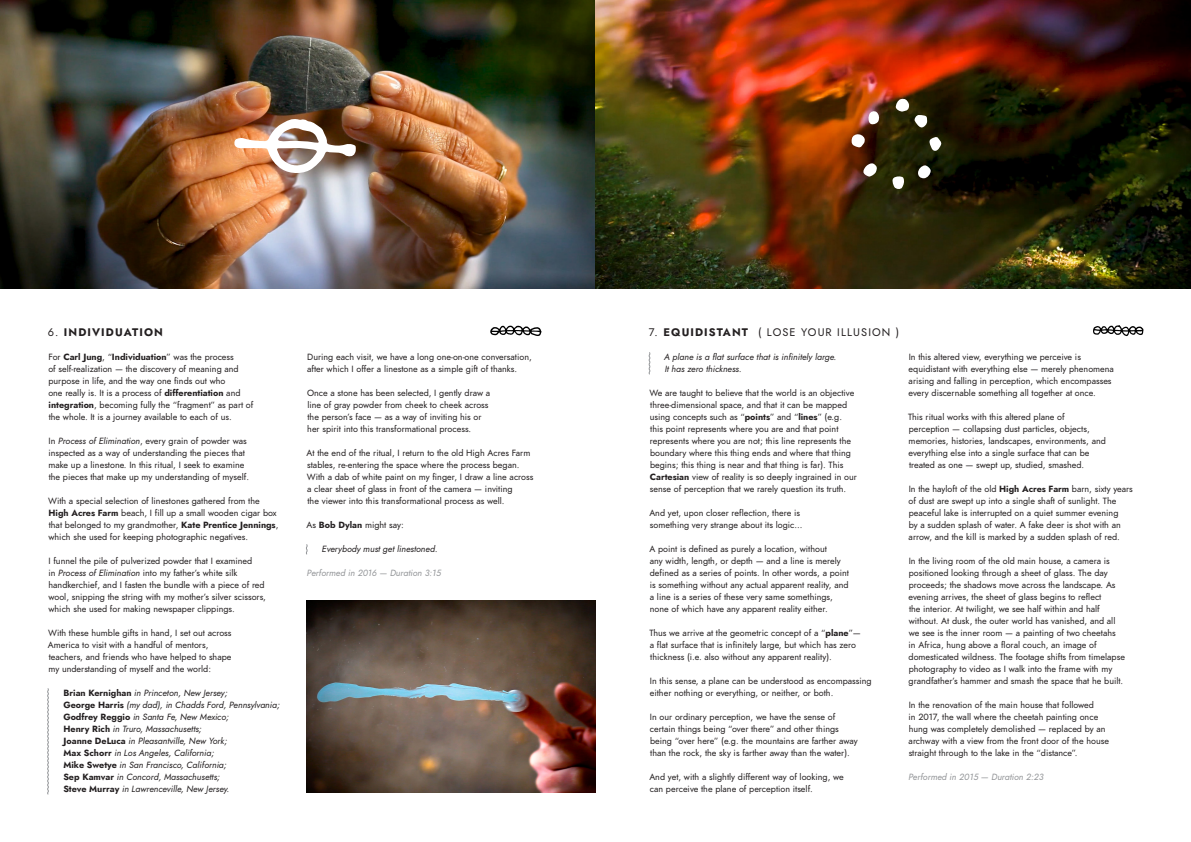
<style>
.page{position:relative;width:1191px;height:842px;background:#fff}
.page>*{position:absolute;margin:0;border:0;box-sizing:border-box;transform-origin:0 0}
.Ritual_title{font:11px "Jost";letter-spacing:.1em;color:#231f20}
.Ritual_title-2{font:700 11px "Jost";letter-spacing:.1em;color:#231f20}
.Ritual_text{font:9px/12px "Jost";color:#231f20}
.Inset_quote{font:italic 9px "Jost";color:#231f20}
.Ritual_tagline{font:italic 9px "Jost";color:#939598}
.s1{font-weight:400}
.s2{font-weight:700}
.s3{font-style:italic}
.s4{font-weight:700;font-style:normal}
</style>
<div class="page">
<svg style="left:47px;top:688px;width:2px;height:106px"></svg>
<img style="left:0;top:0;width:1191px;height:288px">
<svg style="left:648px;top:352px;width:2px;height:22px"></svg>
<img style="left:234px;top:118px;width:122px;height:57px">
<svg style="left:851px;top:134px;width:14px;height:14px"></svg>
<svg style="left:863px;top:163px;width:14px;height:14px"></svg>
<div style="left:918px;top:165px;width:12px;height:13px;background:#fff;border-radius:6px"></div>
<svg style="left:928px;top:137px;width:13px;height:15px"></svg>
<svg style="left:891px;top:176px;width:13px;height:14px"></svg>
<svg style="left:895px;top:98px;width:32px;height:30px"></svg>
<svg style="left:868px;top:110px;width:11px;height:15px"></svg>
<svg style="left:490px;top:326px;width:51px;height:10px"></svg>
<svg style="left:1093px;top:325px;width:50px;height:11px"></svg>
<img style="left:307px;top:600px;width:288px;height:192px">
<p class="Ritual_title-2" style="left:48px;top:324px;width:117px"><span class="s1">6.</span> INDIVIDUATION</p>
<p class="Ritual_title" style="left:649px;top:325px;width:252px">7. <span class="s2">EQUIDISTANT</span> ( LOSE YOUR ILLUSION )</p>
<p class="Ritual_text" style="left:48px;top:351px;width:207px">For <span class="s2">Carl Jung</span>, “<span class="s2">Individuation</span>” was the process<br>of self-realization — the discovery of meaning and purpose in life, and the way one finds out who<br>one really is. It is a process of <span class="s2">differentiation</span> and <span class="s2">integration</span>, becoming fully the “fragment” as part of the whole. It is a journey available to each of us.</p>
<p class="Ritual_text" style="left:48px;top:435px;width:202px">In <span class="s3">Process of Elimination</span>, every grain of powder was inspected as a way of understanding the pieces that make up a linestone. In this ritual, I seek to examine the pieces that make up my understanding of myself.</p>
<p class="Ritual_text" style="left:48px;top:495px;width:232px">With a special selection of linestones gathered from the <span class="s2">High Acres Farm</span> beach, I fill up a small wooden cigar box that belonged to my grandmother, <span class="s2">Kate Prentice Jennings</span>, which she used for keeping photographic negatives.</p>
<p class="Ritual_text" style="left:48px;top:555px;width:219px">I funnel the pile of pulverized powder that I examined<br>in <span class="s3">Process of Elimination</span> into my father’s white silk handkerchief, and I fasten the bundle with a piece of red wool, snipping the string with my mother’s silver scissors, which she used for making newspaper clippings.</p>
<p class="Ritual_text" style="left:48px;top:627px;width:185px">With these humble gifts in hand, I set out across America to visit with a handful of mentors, teachers, and friends who have helped to shape my understanding of myself and the world:</p>
<p class="Inset_quote" style="left:64px;top:687px;width:166px"><span class="s4">Brian Kernighan</span> in Princeton, New Jersey;</p>
<p class="Inset_quote" style="left:63px;top:699px;width:218px"><span class="s4">George Harris</span> (my dad), in Chadds Ford, Pennsylvania;</p>
<p class="Inset_quote" style="left:63px;top:711px;width:167px"><span class="s4">Godfrey Reggio</span> in Santa Fe, New Mexico;</p>
<p class="Inset_quote" style="left:64px;top:723px;width:140px"><span class="s4">Henry Rich</span> in Truro, Massachusetts;</p>
<p class="Inset_quote" style="left:64px;top:735px;width:165px"><span class="s4">Joanne DeLuca</span> in Pleasantville, New York;</p>
<p class="Inset_quote" style="left:63px;top:747px;width:152px"><span class="s4">Max Schorr</span> in Los Angeles, California;</p>
<p class="Inset_quote" style="left:63px;top:759px;width:165px"><span class="s4">Mike Swetye</span> in San Francisco, California;</p>
<p class="Inset_quote" style="left:63px;top:771px;width:158px"><span class="s4">Sep Kamvar</span> in Concord, Massachusetts;</p>
<p class="Inset_quote" style="left:63px;top:783px;width:168px"><span class="s4">Steve Murray</span> in Lawrenceville, New Jersey.</p>
<p class="Ritual_text" style="left:307px;top:351px;width:226px">During each visit, we have a long one-on-one conversation, after which I offer a linestone as a simple gift of thanks.</p>
<p class="Ritual_text" style="left:307px;top:387px;width:185px">Once a stone has been selected, I gently draw a line of gray powder from cheek to cheek across the person’s face — as a way of inviting his or her spirit into this transformational process.</p>
<p class="Ritual_text" style="left:307px;top:447px;width:228px">At the end of the ritual, I return to the old High Acres Farm stables, re-entering the space where the process began.<br>With a dab of white paint on my finger, I draw a line across a clear sheet of glass in front of the camera — inviting<br>the viewer into this transformational process as well.</p>
<p class="Ritual_text" style="left:307px;top:519px;width:99px">As <span class="s2">Bob Dylan</span> might say:</p>
<p class="Inset_quote" style="left:322px;top:543px;width:117px">Everybody must get linestoned.</p>
<p class="Ritual_tagline" style="left:307px;top:567px;width:136px">Performed in 2016 — Duration 3:15</p>
<p class="Inset_quote" style="left:664px;top:351px;width:174px">A plane is a flat surface that is infinitely large.</p>
<p class="Inset_quote" style="left:664px;top:363px;width:79px">It has zero thickness.</p>
<p class="Ritual_text" style="left:649px;top:387px;width:209px">We are taught to believe that the world is an objective three-dimensional space, and that it can be mapped using concepts such as “<span class="s2">points</span>” and “<span class="s2">lines</span>” (e.g. this point represents where you are and that point represents where you are not; this line represents the boundary where this thing ends and where that thing begins; this thing is near and that thing is far). This <span class="s2">Cartesian</span> view of reality is so deeply ingrained in our sense of perception that we rarely question its truth.</p>
<p class="Ritual_text" style="left:649px;top:507px;width:155px">And yet, upon closer reflection, there is something very strange about its logic...</p>
<p class="Ritual_text" style="left:649px;top:543px;width:201px">A point is defined as purely a location, without<br>any width, length, or depth — and a line is merely defined as a series of points. In other words, a point is something without any actual apparent reality, and a line is a series of these very same somethings, none of which have any apparent reality either.</p>
<p class="Ritual_text" style="left:649px;top:627px;width:213px">Thus we arrive at the geometric concept of a “<span class="s2">plane</span>”— a flat surface that is infinitely large, but which has zero thickness (i.e. also without any apparent reality).</p>
<p class="Ritual_text" style="left:650px;top:675px;width:223px">In this sense, a plane can be understood as encompassing either nothing or everything, or neither, or both.</p>
<p class="Ritual_text" style="left:650px;top:711px;width:209px">In our ordinary perception, we have the sense of certain things being “over there” and other things being “over here” (e.g. the mountains are farther away than the rock, the sky is farther away than the water).</p>
<p class="Ritual_text" style="left:649px;top:771px;width:196px">And yet, with a slightly different way of looking, we can perceive the plane of perception itself.</p>
<p class="Ritual_text" style="left:908px;top:351px;width:207px">In this altered view, everything we perceive is equidistant with everything else — merely phenomena arising and falling in perception, which encompasses every discernable something all together at once.</p>
<p class="Ritual_text" style="left:908px;top:411px;width:199px">This ritual works with this altered plane of perception — collapsing dust particles, objects, memories, histories, landscapes, environments, and everything else into a single surface that can be treated as one — swept up, studied, smashed.</p>
<p class="Ritual_text" style="left:908px;top:483px;width:226px">In the hayloft of the old <span class="s2">High Acres Farm</span> barn, sixty years of dust are swept up into a single shaft of sunlight. The peaceful lake is interrupted on a quiet summer evening<br>by a sudden splash of water. A fake deer is shot with an arrow, and the kill is marked by a sudden splash of red.</p>
<p class="Ritual_text" style="left:908px;top:555px;width:218px">In the living room of the old main house, a camera is positioned looking through a sheet of glass. The day proceeds; the shadows move across the landscape. As evening arrives, the sheet of glass begins to reflect<br>the interior. At twilight, we see half within and half without. At dusk, the outer world has vanished, and all we see is the inner room — a painting of two cheetahs in Africa, hung above a floral couch, an image of domesticated wildness. The footage shifts from timelapse photography to video as I walk into the frame with my grandfather’s hammer and smash the space that he built.</p>
<p class="Ritual_text" style="left:908px;top:699px;width:202px">In the renovation of the main house that followed<br>in 2017, the wall where the cheetah painting once hung was completely demolished — replaced by an archway with a view from the front door of the house straight through to the lake in the “distance”.</p>
<p class="Ritual_tagline" style="left:908px;top:771px;width:137px">Performed in 2015 — Duration 2:23</p>
</div>
